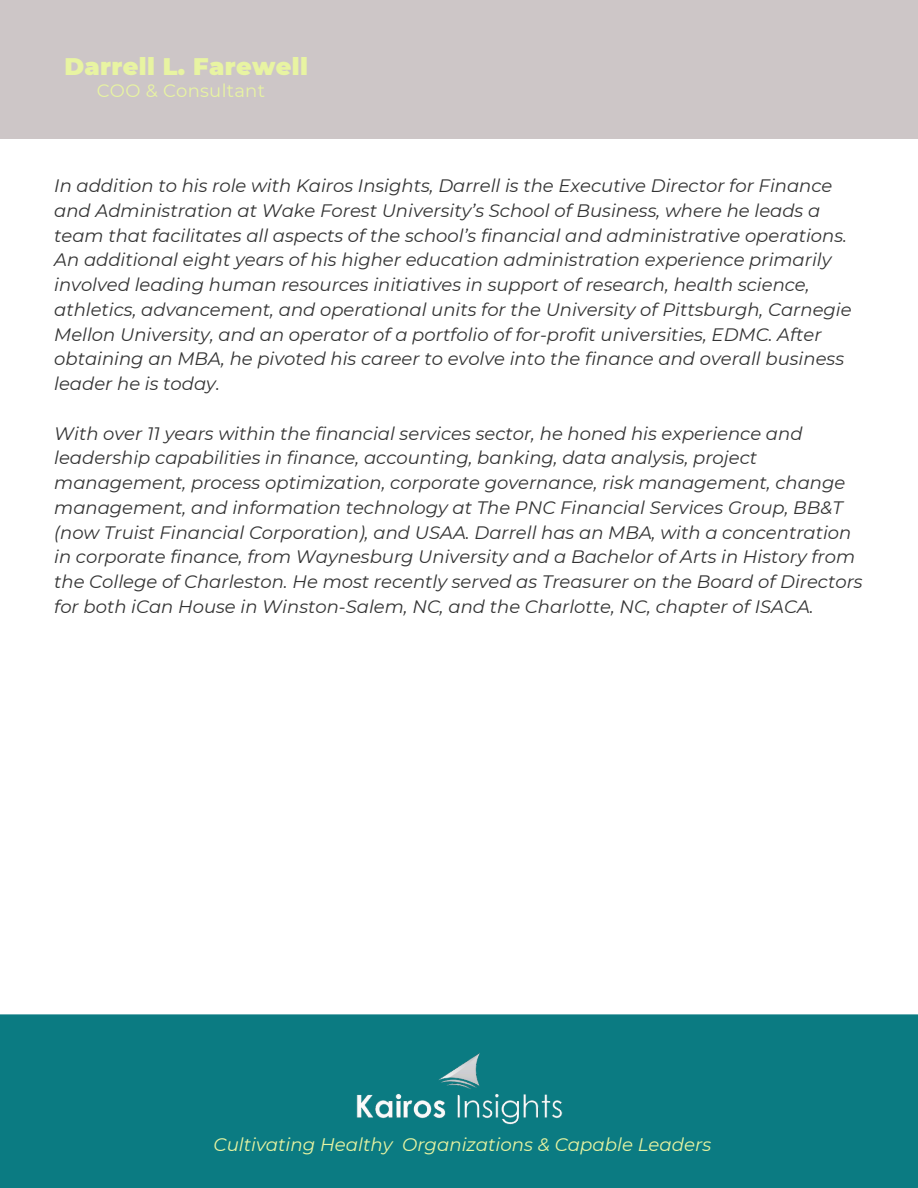
<style>
.page{position:relative;width:918px;height:1188px;background:#fff}
.page>*{position:absolute;margin:0;border:0;box-sizing:border-box;transform-origin:0 0}
.t1{font:900 24px "Montserrat";letter-spacing:.015em;color:#e8f4a2}
.t2{font:italic 18.15px "Montserrat";color:#e8f4a2}
.t3{font:italic 18px/24.8px "Montserrat";color:#333}
.t4{font:18px "Montserrat";letter-spacing:.015em;color:#e8f4a2}
</style>
<div class="page">
<div style="left:0;top:1014px;width:918px;height:174px;background:#0b7b82"></div>
<img style="left:282px;top:1043px;width:353px;height:93px">
<div style="left:0;top:0;width:918px;height:139px;background:#cdc6c7"></div>
<p class="t1" style="left:64px;top:52px;width:245px">Darrell L. Farewell</p>
<p class="t4" style="left:97px;top:80px;width:170px">COO &amp; Consultant</p>
<p class="t3" style="left:54px;top:173px;width:799px">In addition to his role with Kairos Insights, Darrell is the Executive Director for Finance and Administration at Wake Forest University’s School of Business, where he leads a team that facilitates all aspects of the school’s financial and administrative operations.<br>An additional eight years of his higher education administration experience primarily involved leading human resources initiatives in support of research, health science, athletics, advancement, and operational units for the University of Pittsburgh, Carnegie Mellon University, and an operator of a portfolio of for-profit universities, EDMC. After obtaining an MBA, he pivoted his career to evolve into the finance and overall business leader he is today.</p>
<p class="t3" style="left:54px;top:421px;width:810px">With over 11 years within the financial services sector, he honed his experience and leadership capabilities in finance, accounting, banking, data analysis, project management, process optimization, corporate governance, risk management, change management, and information technology at The PNC Financial Services Group, BB&amp;T (now Truist Financial Corporation), and USAA. Darrell has an MBA, with a concentration in corporate finance, from Waynesburg University and a Bachelor of Arts in History from the College of Charleston. He most recently served as Treasurer on the Board of Directors for both iCan House in Winston-Salem, NC, and the Charlotte, NC, chapter of ISACA.</p>
<p class="t2" style="left:214px;top:1133px;width:499px">Cultivating Healthy Organizations &amp; Capable Leaders</p>
</div>
